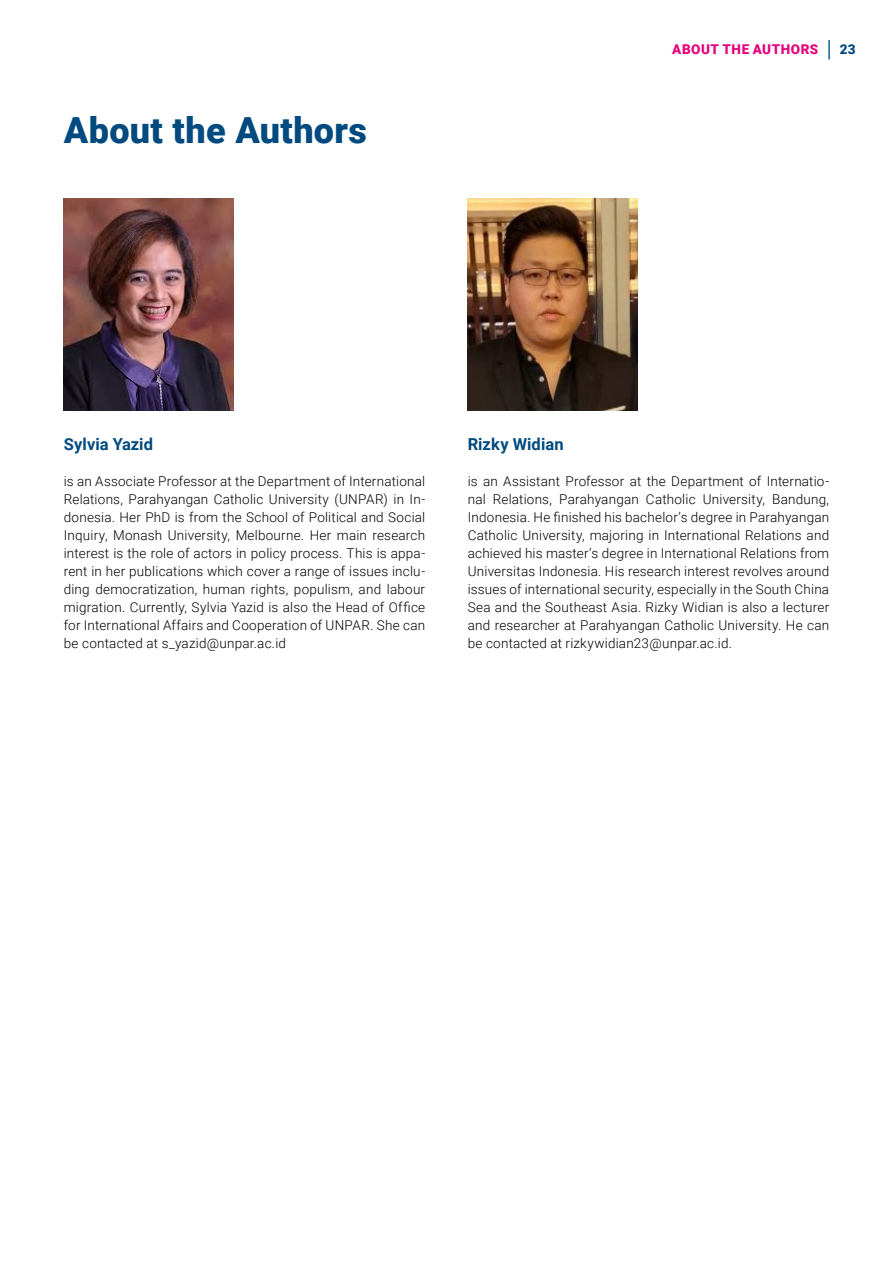
<style>
.page{position:relative;width:893px;height:1263px;background:#fff}
.page>*{position:absolute;margin:0;border:0;box-sizing:border-box;transform-origin:0 0}
.t1{font:900 36px "Roboto";letter-spacing:.01em;color:#004a7f}
.t2{font:700 16.5px "Roboto";color:#004a7f}
.t3{font:300 13.5px/18px "Roboto";letter-spacing:.015em;color:#000;text-align:justify}
.t4{font:900 13.5px "Roboto";letter-spacing:.045em;color:#e6007d}
.t5{font:900 13.5px "Roboto";color:#004a7f}
</style>
<div class="page">
<hr style="left:828px;top:40px;width:2px;height:20px;background:#1d5d8f">
<img style="left:64px;top:198px;width:170px;height:213px">
<img style="left:468px;top:198px;width:170px;height:213px">
<h1 class="t1" style="left:64px;top:105px;width:305px">About the Authors</h1>
<p class="t4" style="left:672px;top:40px;width:20px">About</p>
<p class="t4" style="left:723px;top:40px;width:79px">the Authors</p>
<p class="t5" style="left:840px;top:40px;width:17px">23</p>
<p class="t2" style="left:64px;top:432px;width:91px">Sylvia Yazid</p>
<p class="t3" style="left:64px;top:471px;width:363px">is an Associate Professor at the Department of International Relations, Parahyangan Catholic University (UNPAR) in In&shy;donesia. Her PhD is from the School of Political and Social Inquiry, Monash University, Melbourne. Her main research interest is the role of actors in policy process. This is appa&shy;rent in her publications which cover a range of issues inclu&shy;ding democratization, human rights, populism, and labour migration. Currently, Sylvia Yazid is also the Head of Office for International Affairs and Cooperation of UNPAR. She can be contacted at s_yazid@unpar.ac.id</p>
<p class="t2" style="left:468px;top:432px;width:97px">Rizky Widian</p>
<p class="t3" style="left:468px;top:471px;width:363px">is an Assistant Professor at the Department of Internatio&shy;nal Relations, Parahyangan Catholic University, Bandung, Indonesia. He finished his bachelor’s degree in Parahyangan Catholic University, majoring in International Relations and achieved his master’s degree in International Relations from Universitas Indonesia. His research interest revolves around issues of international security, especially in the South China Sea and the Southeast Asia. Rizky Widian is also a lecturer and researcher at Parahyangan Catholic University. He can be contacted at rizkywidian23@unpar.ac.id.</p>
</div>
